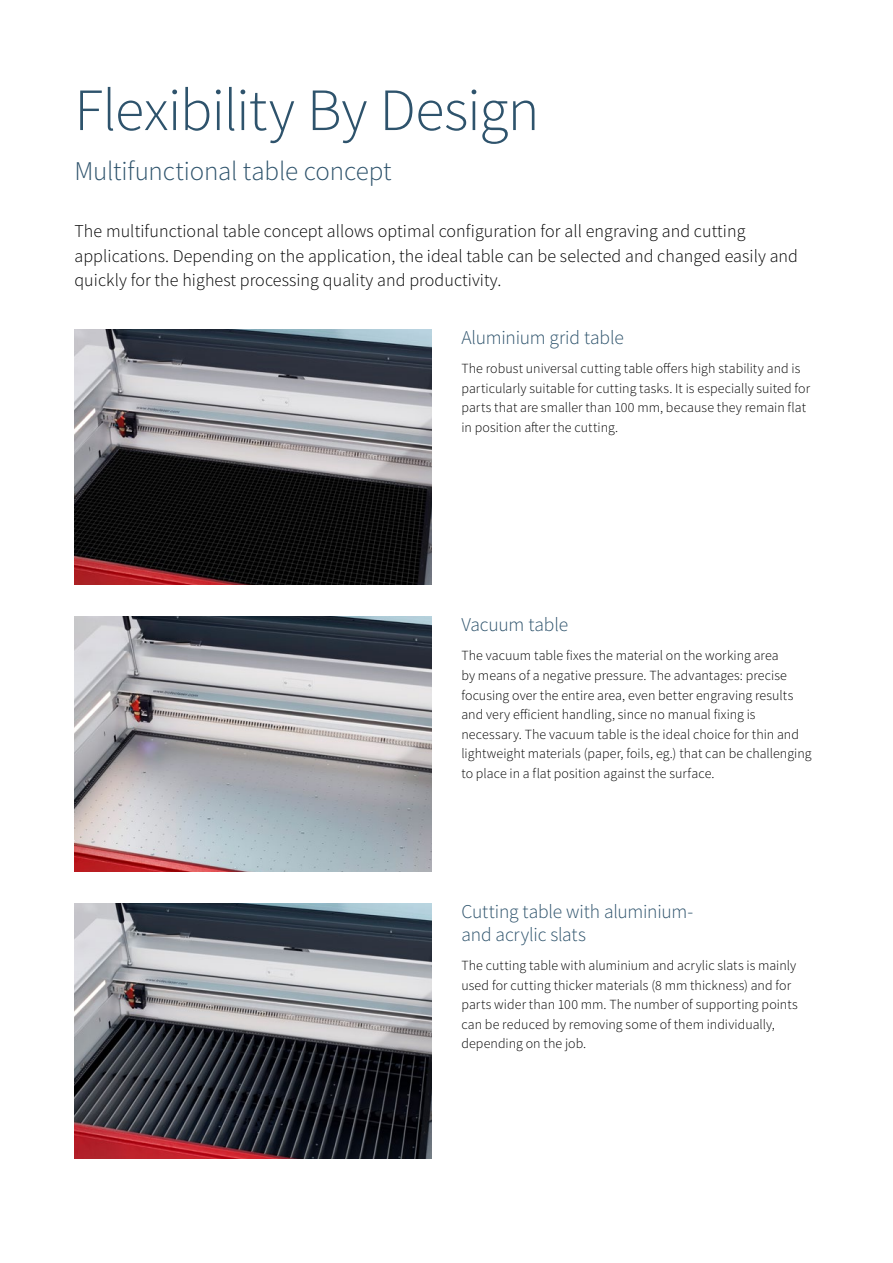
<style>
.page{position:relative;width:893px;height:1263px;background:#fff}
.page>*{position:absolute;margin:0;border:0;box-sizing:border-box;transform-origin:0 0}
.t1{font:300 60px "Source Sans Pro";letter-spacing:-.015em;color:#2e536c}
.t2{font:300 27px "Source Sans Pro";letter-spacing:-.01em;color:#2e536c}
.t3{font:300 19.5px/22.5px "Source Sans Pro";letter-spacing:-.01em;color:#2e536c}
.t4{font:300 18px/24.8px "Source Sans Pro";letter-spacing:.005em;color:#000}
.t5{font:300 13.95px/19.5px "Source Sans Pro";letter-spacing:.005em;color:#000}
</style>
<div class="page">
<img style="left:74px;top:617px;width:358px;height:255px">
<img style="left:74px;top:904px;width:358px;height:255px">
<img style="left:74px;top:330px;width:358px;height:255px">
<h1 class="t1" style="left:74px;top:73px;width:467px">Flexibility By Design</h1>
<h2 class="t2" style="left:74px;top:154px;width:319px">Multifunctional table concept</h2>
<p class="t4" style="left:74px;top:218px;width:725px">The multifunctional table concept allows optimal configuration for all engraving and cutting applications. Depending on the application, the ideal table can be selected and changed easily and quickly for the highest processing quality and productivity.</p>
<h3 class="t3" style="left:461px;top:326px;width:164px">Aluminium grid table</h3>
<p class="t5" style="left:461px;top:359px;width:350px">The robust universal cutting table offers high stability and is particularly suitable for cutting tasks. It is especially suited for parts that are smaller than 100 mm, because they remain flat in position after the cutting.</p>
<h3 class="t3" style="left:461px;top:613px;width:108px">Vacuum table</h3>
<p class="t5" style="left:461px;top:646px;width:352px">The vacuum table fixes the material on the working area<br>by means of a negative pressure. The advantages: precise focusing over the entire area, even better engraving results and very efficient handling, since no manual fixing is necessary. The vacuum table is the ideal choice for thin and lightweight materials (paper, foils, eg.) that can be challenging to place in a flat position against the surface.</p>
<h3 class="t3" style="left:461px;top:900px;width:234px">Cutting table with aluminium&shy;and acrylic slats</h3>
<p class="t5" style="left:461px;top:956px;width:338px">The cutting table with aluminium and acrylic slats is mainly used for cutting thicker materials (8 mm thickness) and for parts wider than 100 mm. The number of supporting points can be reduced by removing some of them individually, depending on the job.</p>
</div>
